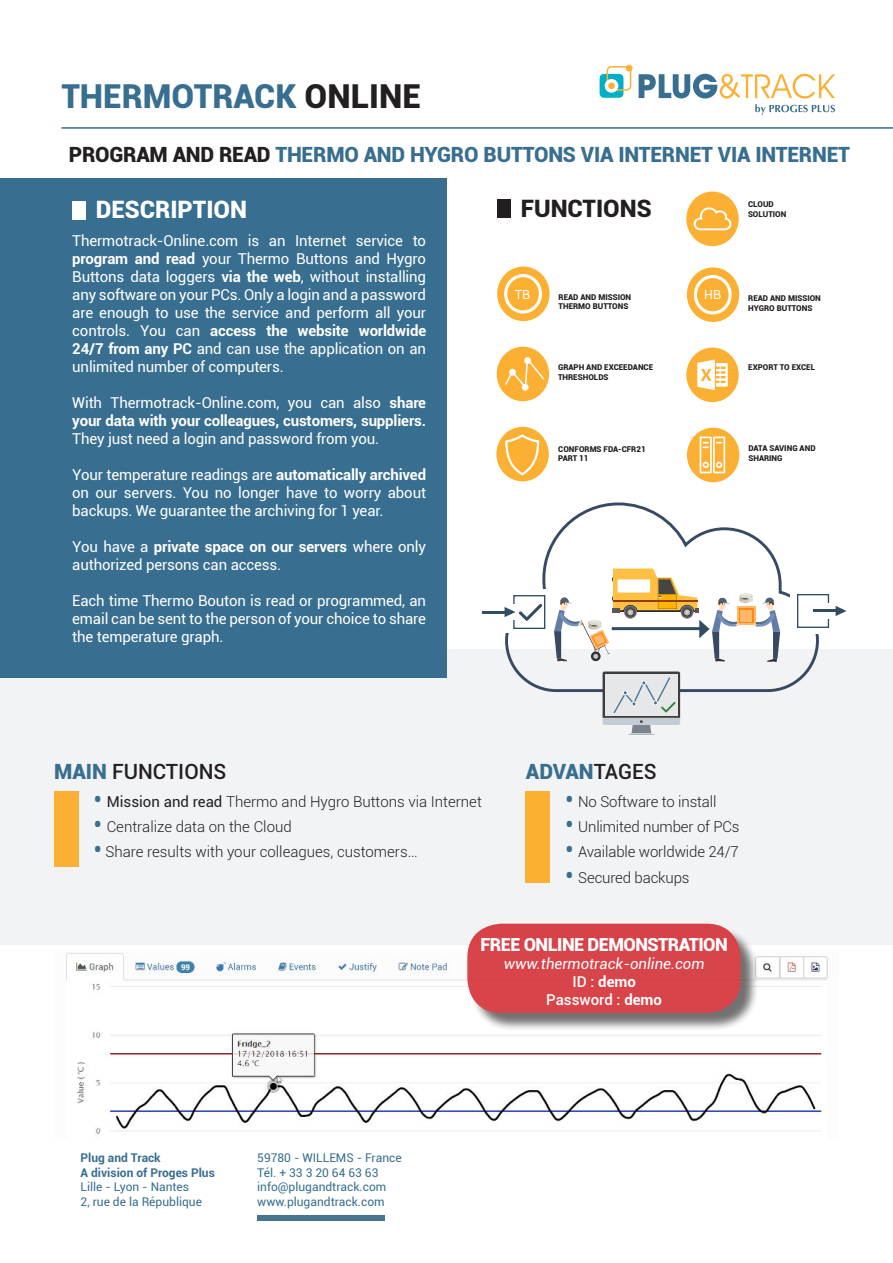
<style>
.page{position:relative;width:893px;height:1263px;background:#fff}
.page>*{position:absolute;margin:0;border:0;box-sizing:border-box;transform-origin:0 0}
.t1{font:900 33px "Roboto";color:#386e8f}
.t2{font:900 24px "Roboto";color:#fff}
.t3{font:900 24px "Roboto";color:#231f20}
.t4{font:900 21px "Roboto";letter-spacing:-.01em;color:#386e8f}
.t5{font:500 21px "Roboto";color:#231f20}
.t6{font:900 18px "Roboto";letter-spacing:-.03em;color:#fff}
.t7{font:15px/18px "Roboto";letter-spacing:-.01em;color:#fff;text-align:justify}
.t8{font:300 15px "Roboto";color:#231f20}
.t9{font:700 15px/18px "Roboto";letter-spacing:-.01em;color:#fff}
.t10{font:italic 15px/18px "Roboto";color:#fff;text-align:center}
.t11{font:12.6px "Roboto";color:#fff}
.t12{font:12px/14.4px "Roboto";color:#386e8f}
.t13{font:700 12px/14.4px "Roboto";color:#386e8f}
.t14{font:900 7.95px/9.6px "Roboto";color:#231f20}
.s1{color:#231f20}
.s2{font-weight:700}
.s3{font-weight:400}
.s4{font-weight:900;color:#386e8f}
.s5{font-weight:900;font-size:21px;color:#386e8f}
.s6{font-weight:500;color:#231f20}
.s7{font-weight:500;font-style:normal}
.s8{font-weight:700;font-style:normal}
</style>
<div class="page">
<div style="left:0;top:649px;width:893px;height:296px;background:#f2f3f4"></div>
<div style="left:0;top:178px;width:446px;height:500px;background:#386e8f"></div>
<hr style="left:61px;top:127px;width:832px;height:2px;background:#386e8f">
<div style="left:72px;top:201px;width:14px;height:19px;background:#fff"></div>
<div style="left:497px;top:200px;width:13px;height:18px;background:#231f20"></div>
<div style="left:600px;top:74px;width:23px;height:24px;background:#00aec5;border-radius:4px"></div>
<div style="left:607px;top:66px;width:24px;height:25px;border:2px solid #fbb033;border-radius:4px"></div>
<div style="left:605px;top:79px;width:13px;height:14px;background:#fff;border-radius:50%"></div>
<div style="left:608px;top:82px;width:7px;height:7px;background:#fbb033;border-radius:50%"></div>
<div style="left:626px;top:65px;width:6px;height:7px;background:#fbb033;border-radius:50%"></div>
<svg style="left:639px;top:74px;width:196px;height:41px"></svg>
<div style="left:257px;top:1214px;width:128px;height:6px;background:#477591"></div>
<div style="left:54px;top:791px;width:24px;height:75px;background:#fbb033"></div>
<div style="left:526px;top:791px;width:24px;height:91px;background:#fbb033"></div>
<div style="left:497px;top:266px;width:53px;height:55px;background:#fbb033;border-radius:50%"></div>
<div style="left:504px;top:274px;width:38px;height:40px;border:3px solid #fff;border-radius:50%"></div>
<div style="left:687px;top:267px;width:52px;height:55px;background:#fbb033;border-radius:50%"></div>
<div style="left:694px;top:275px;width:38px;height:39px;border:3px solid #fff;border-radius:50%"></div>
<div style="left:497px;top:347px;width:52px;height:54px;background:#fbb033;border-radius:50%"></div>
<svg style="left:505px;top:356px;width:41px;height:34px"></svg>
<div style="left:686px;top:347px;width:53px;height:55px;background:#fbb033;border-radius:50%"></div>
<svg style="left:697px;top:359px;width:31px;height:31px"></svg>
<div style="left:496px;top:427px;width:53px;height:54px;background:#fbb033;border-radius:50%"></div>
<svg style="left:505px;top:434px;width:34px;height:41px"></svg>
<div style="left:687px;top:428px;width:52px;height:54px;background:#fbb033;border-radius:50%"></div>
<svg style="left:700px;top:437px;width:25px;height:36px"></svg>
<div style="left:686px;top:192px;width:53px;height:54px;background:#fbb033;border-radius:50%"></div>
<svg style="left:694px;top:207px;width:37px;height:23px"></svg>
<img style="left:66px;top:953px;width:762px;height:181px">
<div style="left:470px;top:926px;width:290px;height:106px;background:#231f20;opacity:.75"></div>
<div style="left:467px;top:924px;width:274px;height:89px;background:#d7444a;border-radius:34px"></div>
<svg style="left:505px;top:502px;width:314px;height:191px"></svg>
<svg style="left:554px;top:568px;width:226px;height:94px"></svg>
<img style="left:738px;top:593px;width:15px;height:10px">
<div style="left:493px;top:589px;width:57px;height:44px;background:#fff"></div>
<div style="left:513px;top:595px;width:32px;height:34px;border:1px solid #344b64"></div>
<hr style="left:482px;top:611px;width:29px;height:2px;background:#344b64">
<svg style="left:504px;top:604px;width:38px;height:17px"></svg>
<div style="left:790px;top:590px;width:57px;height:44px;background:#fff"></div>
<div style="left:797px;top:594px;width:32px;height:34px;border:1px solid #344b64"></div>
<div style="left:821px;top:603px;width:18px;height:16px;background:#fff"></div>
<hr style="left:813px;top:610px;width:29px;height:2px;background:#344b64">
<svg style="left:836px;top:606px;width:10px;height:10px"></svg>
<svg style="left:603px;top:671px;width:77px;height:64px"></svg>
<h1 class="t1" style="left:61px;top:77px;width:361px">THERMOTRACK <span class="s1">ONLINE</span></h1>
<h3 class="t4" style="left:69px;top:142px;width:783px"><span class="s1">PROGRAM AND READ</span> THERMO AND HYGRO BUTTONS VIA INTERNET VIA INTERNET</h3>
<h2 class="t2" style="left:96px;top:196px;width:153px">DESCRIPTION</h2>
<h2 class="t3" style="left:521px;top:194px;width:133px">FUNCTIONS</h2>
<p class="t14" style="left:748px;top:200px;width:40px">CLOUD<br>SOLUTION</p>
<p class="t7" style="left:72px;top:232px;width:355px">Thermotrack-Online.com is an Internet service to <span class="s2">program and read</span> your Thermo Buttons and Hygro Buttons data loggers <span class="s2">via the web</span>, without installing any software on your PCs. Only a login and a password are enough to use the service and perform all your controls. You can <span class="s2">access the website worldwide 24/7 from any PC</span> and can use the application on an unlimited number of computers.</p>
<p class="t9" style="left:72px;top:394px;width:355px"><span class="s3">With Thermotrack-Online.com, you can also</span> share your data with your colleagues, customers, suppliers.</p>
<p class="t7" style="left:72px;top:430px;width:308px">They just need a login and password from you.</p>
<p class="t7" style="left:72px;top:466px;width:355px">Your temperature readings are <span class="s2">automatically archived </span>on our servers. You no longer have to worry about backups. We guarantee the archiving for 1 year.</p>
<p class="t7" style="left:72px;top:538px;width:355px">You have a <span class="s2">private space on our servers</span> where only authorized persons can access.</p>
<p class="t7" style="left:72px;top:592px;width:355px">Each time Thermo Bouton is read or programmed, an email can be sent to the person of your choice to share the temperature graph.</p>
<p class="t11" style="left:515px;top:289px;width:17px">TB</p>
<p class="t14" style="left:559px;top:292px;width:74px">READ AND MISSION<br>THERMO BUTTONS</p>
<p class="t11" style="left:704px;top:290px;width:18px">HB</p>
<p class="t14" style="left:748px;top:294px;width:74px">READ AND MISSION<br>HYGRO BUTTONS</p>
<p class="t14" style="left:558px;top:362px;width:97px">GRAPH AND EXCEEDANCE<br>THRESHOLDS</p>
<p class="t14" style="left:748px;top:362px;width:68px">EXPORT TO EXCEL</p>
<p class="t14" style="left:558px;top:444px;width:89px">CONFORMS FDA-CFR21<br>PART 11</p>
<p class="t14" style="left:748px;top:443px;width:69px">DATA SAVING AND<br>SHARING</p>
<h3 class="t5" style="left:54px;top:762px;width:174px"><span class="s4">MAIN</span> FUNCTIONS</h3>
<p class="t8" style="left:94px;top:795px;width:390px"><span class="s5">•</span> <span class="s3">Mission and read</span> Thermo and Hygro Buttons via Internet</p>
<p class="t8" style="left:94px;top:820px;width:200px"><span class="s5">•</span> Centralize data on the Cloud</p>
<p class="t8" style="left:94px;top:845px;width:325px"><span class="s5">•</span> Share results with your colleagues, customers…</p>
<h3 class="t4" style="left:526px;top:759px;width:132px">ADVAN<span class="s6">TAGES</span></h3>
<p class="t8" style="left:566px;top:795px;width:152px"><span class="s5">•</span> No Software to install</p>
<p class="t8" style="left:566px;top:820px;width:175px"><span class="s5">•</span> Unlimited number of PCs</p>
<p class="t8" style="left:566px;top:845px;width:175px"><span class="s5">•</span> Available worldwide 24/7</p>
<p class="t8" style="left:566px;top:870px;width:125px"><span class="s5">•</span> Secured backups</p>
<p class="t13" style="left:81px;top:1152px;width:136px">Plug and Track<br>A division of Proges Plus</p>
<p class="t12" style="left:81px;top:1181px;width:123px">Lille - Lyon - Nantes<br>2, rue de la République</p>
<p class="t12" style="left:257px;top:1152px;width:146px">59780 - WILLEMS - France<br>Tél. + 33 3 20 64 63 63 info@plugandtrack.com www.plugandtrack.com</p>
<p class="t6" style="left:480px;top:934px;width:249px">FREE ONLINE DEMONSTRATION</p>
<p class="t10" style="left:504px;top:954px;width:202px">www.thermotrack-online.com<br><span class="s7">ID :</span> <span class="s8">demo<br></span><span class="s7">Password :</span> <span class="s8">demo</span></p>
</div>
